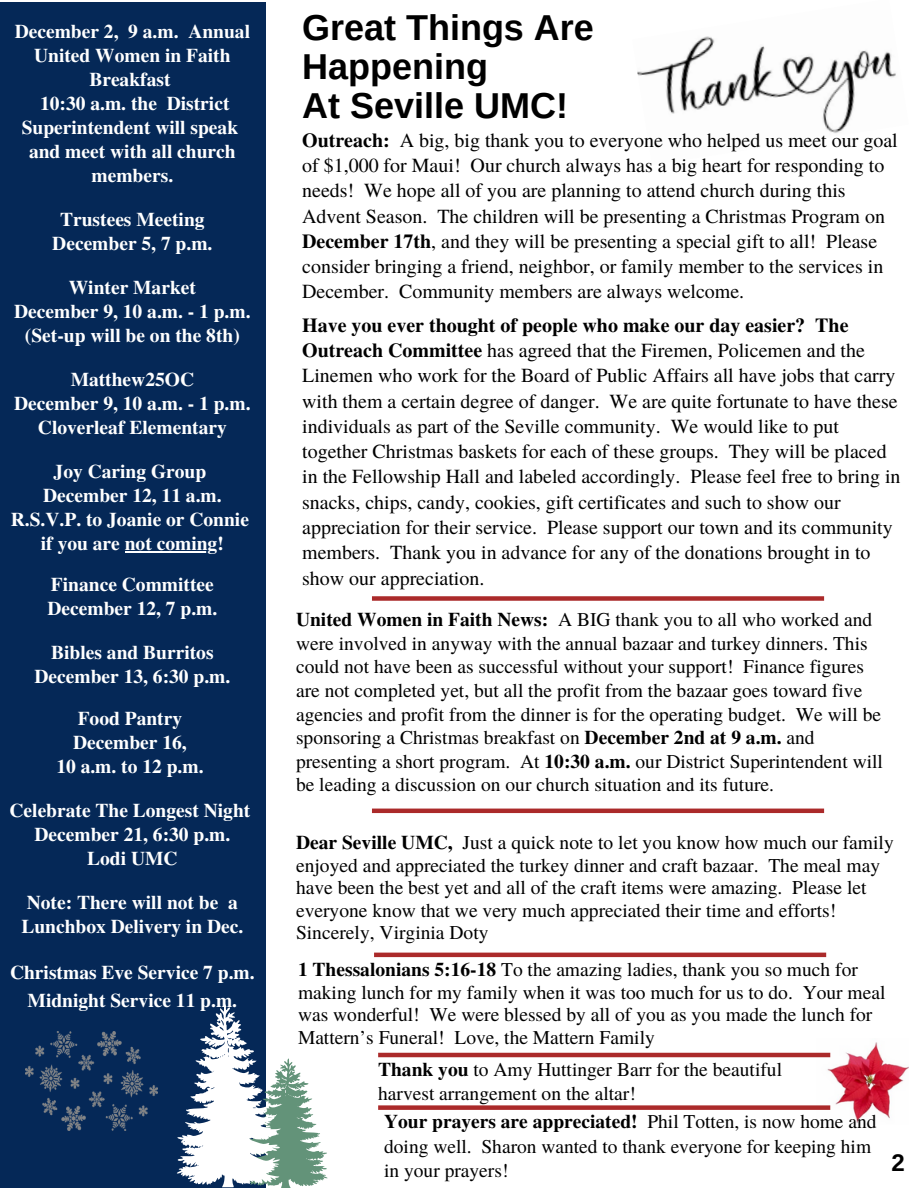
<style>
.page{position:relative;width:918px;height:1188px;background:#fff}
.page>*{position:absolute;margin:0;border:0;box-sizing:border-box;transform-origin:0 0}
.t1{font:700 36px/39.3px "Arimo";color:#000}
.t2{font:700 27px "Arimo";color:#fff}
.t3{font:700 24px "Arimo";color:#000}
.t4{font:19.95px/25.3px "Te X Gyre Termes";color:#000}
.t5{font:19.5px/22.5px "Te X Gyre Termes";color:#000}
.t6{font:700 19.5px/24px "Te X Gyre Termes";color:#fff;text-align:center}
.s1{font-weight:700}
</style>
<div class="page">
<div style="left:0;top:2px;width:266px;height:1186px;background:#052857"></div>
<svg style="left:176px;top:1003px;width:152px;height:185px"></svg>
<img style="left:817px;top:1042px;width:91px;height:81px">
<img style="left:637px;top:36px;width:259px;height:97px">
<div style="left:378px;top:1105px;width:452px;height:5px;background:#ab2a2a"></div>
<hr style="left:378px;top:1053px;width:452px;height:4px;background:#ab2a2a">
<hr style="left:372px;top:809px;width:452px;height:4px;background:#ab2a2a">
<div style="left:372px;top:596px;width:452px;height:5px;background:#ab2a2a"></div>
<hr style="left:374px;top:953px;width:452px;height:4px;background:#ab2a2a">
<img style="left:26px;top:1032px;width:131px;height:99px">
<hr style="left:125px;top:551px;width:92px;height:1px;background:#fff">
<p class="t6" style="left:15px;top:19px;width:237px">December 2, 9 a.m. Annual<br>United Women in Faith<br>Breakfast</p>
<p class="t6" style="left:22px;top:91px;width:218px">10:30 a.m. the District<br>Superintendent will speak and meet with all church members.</p>
<p class="t6" style="left:60px;top:207px;width:146px">Trustees Meeting</p>
<p class="t6" style="left:52px;top:231px;width:162px">December 5, 7 p.m.</p>
<p class="t6" style="left:69px;top:275px;width:129px">Winter Market</p>
<p class="t6" style="left:14px;top:299px;width:238px">December 9, 10 a.m. - 1 p.m.</p>
<p class="t6" style="left:25px;top:323px;width:216px">(Set-up will be on the 8th)</p>
<p class="t6" style="left:71px;top:367px;width:125px">Matthew25OC</p>
<p class="t6" style="left:14px;top:391px;width:238px">December 9, 10 a.m. - 1 p.m.</p>
<p class="t6" style="left:38px;top:415px;width:190px">Cloverleaf Elementary</p>
<p class="t6" style="left:54px;top:459px;width:154px">Joy Caring Group</p>
<p class="t6" style="left:43px;top:483px;width:180px">December 12, 11 a.m.</p>
<p class="t6" style="left:11px;top:507px;width:240px">R.S.V.P. to Joanie or Connie if you are not coming!</p>
<p class="t6" style="left:51px;top:572px;width:164px">Finance Committee</p>
<p class="t6" style="left:47px;top:596px;width:171px">December 12, 7 p.m.</p>
<p class="t6" style="left:51px;top:640px;width:164px">Bibles and Burritos</p>
<p class="t6" style="left:34px;top:664px;width:197px">December 13, 6:30 p.m.</p>
<p class="t6" style="left:78px;top:706px;width:106px">Food Pantry</p>
<p class="t6" style="left:73px;top:730px;width:115px">December 16,</p>
<p class="t6" style="left:56px;top:754px;width:149px">10 a.m. to 12 p.m.</p>
<p class="t6" style="left:10px;top:798px;width:242px">Celebrate The Longest Night</p>
<p class="t6" style="left:34px;top:822px;width:197px">December 21, 6:30 p.m.</p>
<p class="t6" style="left:87px;top:846px;width:92px">Lodi UMC</p>
<p class="t6" style="left:21px;top:890px;width:223px;text-align:left">Note: There will not be a<br>Lunchbox Delivery in Dec.</p>
<p class="t6" style="left:10px;top:960px;width:246px">Christmas Eve Service 7 p.m.</p>
<p class="t6" style="left:28px;top:988px;width:211px">Midnight Service 11 p.m.</p>
<p class="t2" style="left:30px;top:22px;width:207px">Important Dates</p>
<p class="t1" style="left:302px;top:7px;width:293px">Great Things Are<br>Happening</p>
<p class="t1" style="left:302px;top:86px;width:267px">At Seville UMC!</p>
<p class="t4" style="left:302px;top:126px;width:597px"><span class="s1">Outreach:</span> A big, big thank you to everyone who helped us meet our goal of $1,000 for Maui! Our church always has a big heart for responding to needs! We hope all of you are planning to attend church during this Advent Season. The children will be presenting a Christmas Program on <span class="s1">December 17th</span>, and they will be presenting a special gift to all! Please consider bringing a friend, neighbor, or family member to the services in December. Community members are always welcome.</p>
<p class="t4" style="left:302px;top:311px;width:600px"><span class="s1">Have you ever thought of people who make our day easier? The Outreach Committee</span> has agreed that the Firemen, Policemen and the Linemen who work for the Board of Public Affairs all have jobs that carry with them a certain degree of danger. We are quite fortunate to have these individuals as part of the Seville community. We would like to put together Christmas baskets for each of these groups. They will be placed in the Fellowship Hall and labeled accordingly. Please feel free to bring in snacks, chips, candy, cookies, gift certificates and such to show our appreciation for their service. Please support our town and its community members. Thank you in advance for any of the donations brought in to show our appreciation.</p>
<p class="t5" style="left:296px;top:607px;width:588px;line-height:23.7px"><span class="s1">United Women in Faith News:</span> A BIG thank you to all who worked and were involved in anyway with the annual bazaar and turkey dinners. This could not have been as successful without your support! Finance figures are not completed yet, but all the profit from the bazaar goes toward five agencies and profit from the dinner is for the operating budget. We will be sponsoring a Christmas breakfast on <span class="s1">December 2nd at 9 a.m.</span> and presenting a short program. At <span class="s1">10:30 a.m.</span> our District Superintendent will be leading a discussion on our church situation and its future.</p>
<p class="t5" style="left:296px;top:830px;width:599px"><span class="s1">Dear Seville UMC,</span> Just a quick note to let you know how much our family enjoyed and appreciated the turkey dinner and craft bazaar. The meal may have been the best yet and all of the craft items were amazing. Please let everyone know that we very much appreciated their time and efforts!<br>Sincerely, Virginia Doty</p>
<p class="t5" style="left:298px;top:957px;width:589px"><span class="s1">1 Thessalonians 5:16-18</span> To the amazing ladies, thank you so much for making lunch for my family when it was too much for us to do. Your meal was wonderful! We were blessed by all of you as you made the lunch for Mattern’s Funeral! Love, the Mattern Family</p>
<p class="t5" style="left:378px;top:1056px;width:405px;line-height:24.8px"><span class="s1">Thank you</span> to Amy Huttinger Barr for the beautiful harvest arrangement on the altar!</p>
<p class="t5" style="left:384px;top:1108px;width:494px;line-height:24.8px"><span class="s1">Your prayers are appreciated!</span> Phil Totten, is now home and doing well. Sharon wanted to thank everyone for keeping him in your prayers!</p>
<p class="t3" style="left:891px;top:1149px;width:15px">2</p>
</div>
